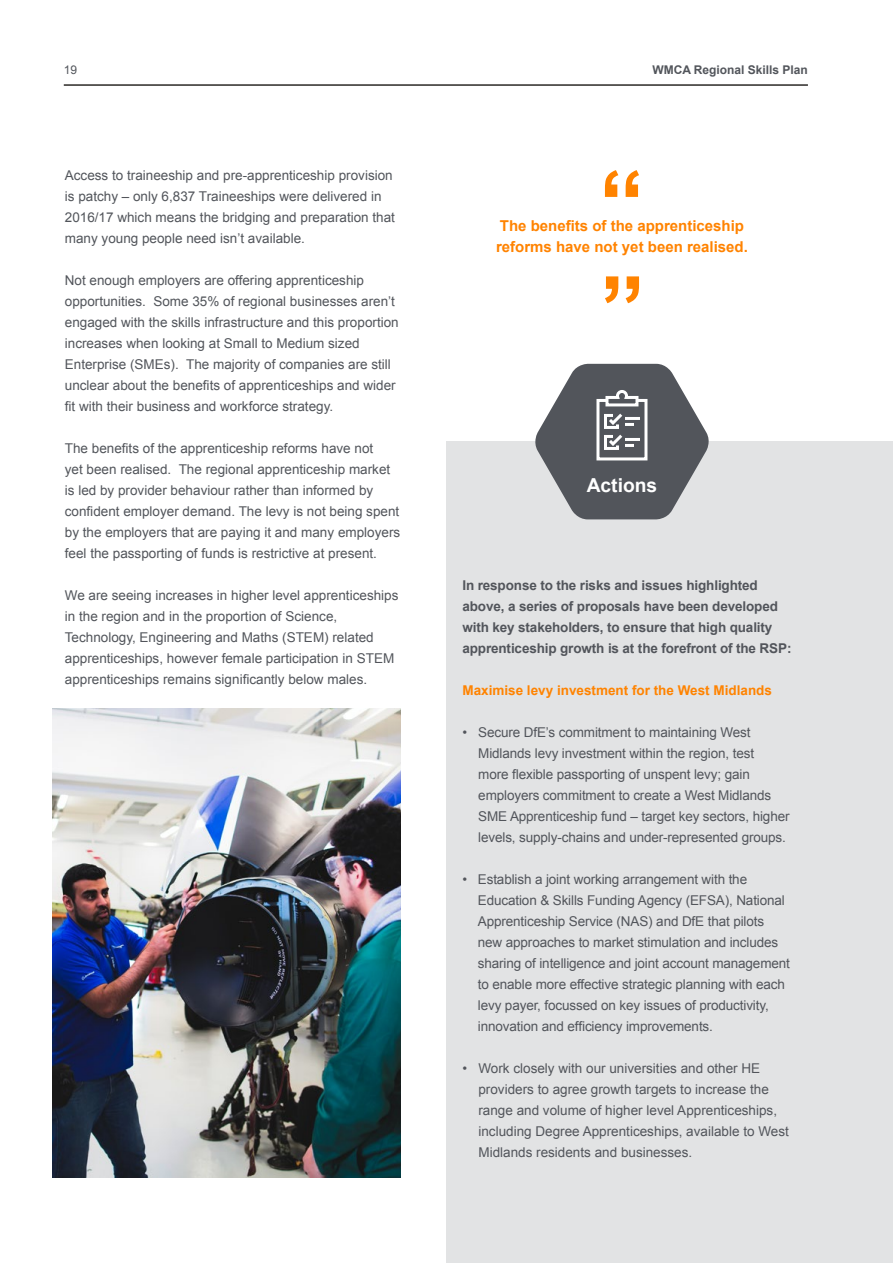
<style>
.page{position:relative;width:893px;height:1263px;background:#fff}
.page>*{position:absolute;margin:0;border:0;box-sizing:border-box;transform-origin:0 0}
.t1{font:700 19.2px "Arial";color:#fff}
.t2{font:700 15px/21px "Arial";color:#ff8300}
.t3{font:13.5px/21px "Arial";color:#52555b}
.t4{font:700 13.5px/21px "Arial";letter-spacing:-.01em;color:#52555b}
.t5{font:700 13.5px "Arial";color:#ff8300}
.t6{font:700 12px "Arial";color:#52555b}
.t7{font:12px "Arial";color:#52555b}
</style>
<div class="page">
<hr style="left:64px;top:84px;width:744px;height:2px;background:#2c2a27">
<div style="left:446px;top:442px;width:447px;height:821px;background:#e2e3e4"></div>
<svg style="left:605px;top:170px;width:34px;height:27px"></svg>
<svg style="left:605px;top:276px;width:34px;height:27px"></svg>
<img style="left:53px;top:709px;width:348px;height:468px">
<svg style="left:532px;top:364px;width:180px;height:155px"></svg>
<p class="t7" style="left:64px;top:62px;width:15px">19</p>
<p class="t6" style="left:652px;top:62px;width:157px">WMCA Regional Skills Plan</p>
<p class="t3" style="left:65px;top:165px;width:332px">Access to traineeship and pre-apprenticeship provision is patchy – only 6,837 Traineeships were delivered in 2016/17 which means the bridging and preparation that many young people need isn’t available.</p>
<p class="t3" style="left:65px;top:270px;width:335px">Not enough employers are offering apprenticeship opportunities. Some 35% of regional businesses aren’t engaged with the skills infrastructure and this proportion increases when looking at Small to Medium sized Enterprise (SMEs). The majority of companies are still unclear about the benefits of apprenticeships and wider fit with their business and workforce strategy.</p>
<p class="t3" style="left:65px;top:438px;width:337px">The benefits of the apprenticeship reforms have not<br>yet been realised. The regional apprenticeship market is led by provider behaviour rather than informed by confident employer demand. The levy is not being spent by the employers that are paying it and many employers feel the passporting of funds is restrictive at present.</p>
<p class="t3" style="left:65px;top:585px;width:335px">We are seeing increases in higher level apprenticeships in the region and in the proportion of Science, Technology, Engineering and Maths (STEM) related apprenticeships, however female participation in STEM apprenticeships remains significantly below males.</p>
<p class="t4" style="left:462px;top:575px;width:331px">In response to the risks and issues highlighted above, a series of proposals have been developed with key stakeholders, to ensure that high quality apprenticeship growth is at the forefront of the RSP:</p>
<p class="t5" style="left:462px;top:681px;width:311px">Maximise levy investment for the West Midlands</p>
<p class="t3" style="left:478px;top:722px;width:313px;text-indent:-16px">• Secure DfE’s commitment to maintaining West Midlands levy investment within the region, test<br>more flexible passporting of unspent levy; gain employers commitment to create a West Midlands SME Apprenticeship fund – target key sectors, higher levels, supply-chains and under-represented groups.</p>
<p class="t3" style="left:478px;top:869px;width:314px;text-indent:-15px">• Establish a joint working arrangement with the Education &amp; Skills Funding Agency (EFSA), National Apprenticeship Service (NAS) and DfE that pilots new approaches to market stimulation and includes sharing of intelligence and joint account management to enable more effective strategic planning with each levy payer, focussed on key issues of productivity, innovation and efficiency improvements.</p>
<p class="t3" style="left:478px;top:1058px;width:312px;text-indent:-16px">• Work closely with our universities and other HE providers to agree growth targets to increase the range and volume of higher level Apprenticeships, including Degree Apprenticeships, available to West Midlands residents and businesses.</p>
<p class="t2" style="left:496px;top:216px;width:253px">The benefits of the apprenticeship reforms have not yet been realised.</p>
<h1 class="t1" style="left:587px;top:472px;width:72px">Actions</h1>
</div>
